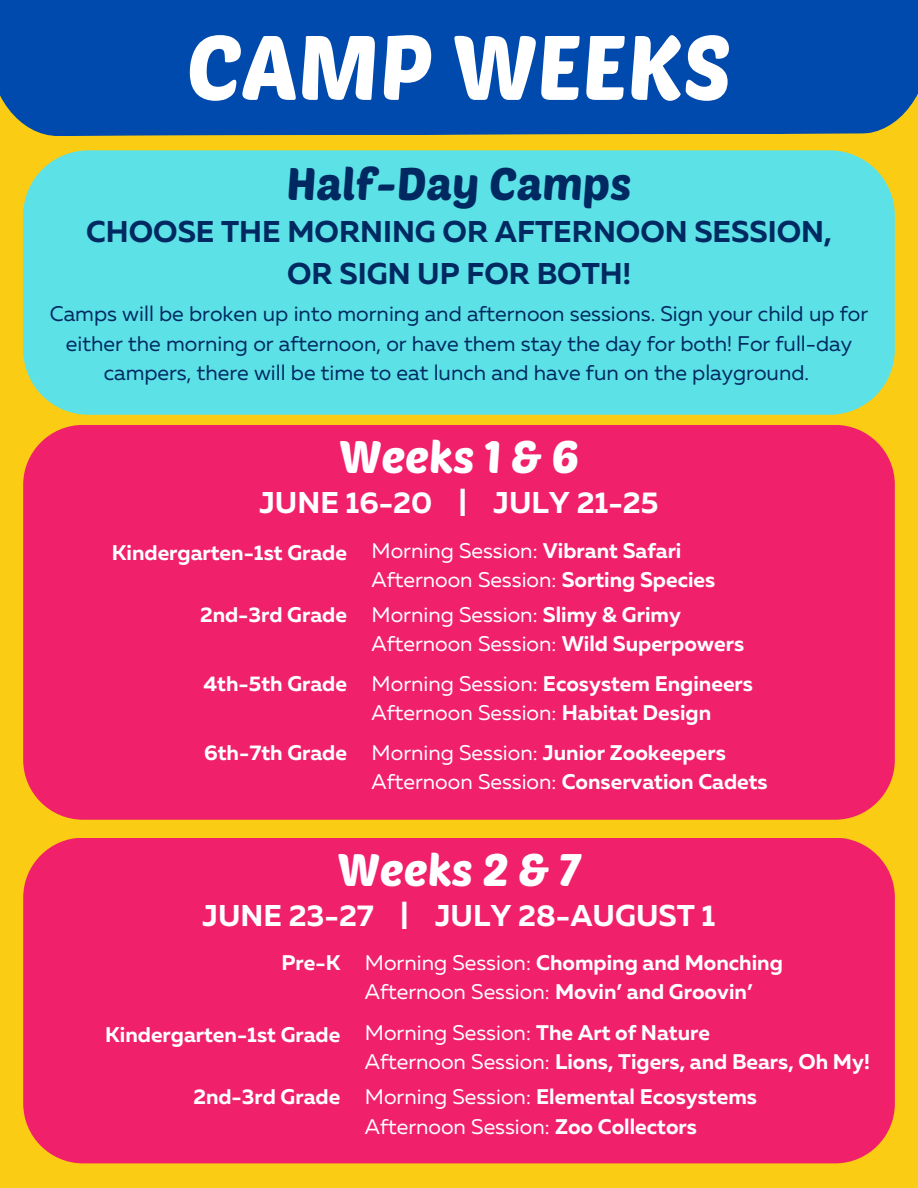
<style>
.page{position:relative;width:918px;height:1188px;background:#fbcc14}
.page>*{position:absolute;margin:0;border:0;box-sizing:border-box;transform-origin:0 0}
.t1{font:90px "Poetsen One";color:#fff}
.t2{font:45px "Poetsen One";color:#fff}
.t3{font:45px "Poetsen One";color:#002961}
.t4{font:700 30px/41.7px "Muller";color:#002961;text-align:center}
.t5{font:700 30px "Muller";color:#fff}
.t6{font:700 21.15px "Muller";color:#fff}
.t7{font:21.15px "Muller";color:#fff}
.t8{font:21.15px/29.2px "Muller";color:#002961;text-align:center}
.s1{font-weight:700}
.s2{font-weight:400}
</style>
<div class="page">
<div style="left:0;top:0;width:918px;height:136px;background:#004aad"></div>
<div style="left:23px;top:425px;width:872px;height:395px;background:#f0206a;border-radius:60px"></div>
<div style="left:23px;top:838px;width:872px;height:325px;background:#f0206a;border-radius:60px"></div>
<div style="left:23px;top:150px;width:872px;height:265px;background:#5ce1e6"></div>
<p class="t1" style="left:186px;top:10px;width:547px">CAMP WEEKS</p>
<h4 class="t3" style="left:287px;top:155px;width:347px">Half-Day Camps</h4>
<p class="t4" style="left:86px;top:213px;width:747px">CHOOSE THE MORNING OR AFTERNOON SESSION,<br>OR SIGN UP FOR BOTH!</p>
<p class="t8" style="left:50px;top:301px;width:820px">Camps will be broken up into morning and afternoon sessions. Sign your child up for either the morning or afternoon, or have them stay the day for both! For full-day campers, there will be time to eat lunch and have fun on the playground.</p>
<h2 class="t2" style="left:339px;top:428px;width:242px">Weeks 1 &amp; 6</h2>
<h1 class="t5" style="left:259px;top:490px;width:401px">JUNE 16-20 | JULY 21-25</h1>
<h3 class="t6" style="left:112px;top:543px;width:237px">Kindergarten-1st Grade</h3>
<p class="t7" style="left:372px;top:541px;width:311px">Morning Session: <span class="s1">Vibrant Safari</span></p>
<h2 class="t7" style="left:372px;top:571px;width:345px">Afternoon Session: <span class="s1">Sorting Species</span></h2>
<h3 class="t6" style="left:200px;top:606px;width:148px">2nd-3rd Grade</h3>
<h4 class="t7" style="left:372px;top:606px;width:311px">Morning Session: <span class="s1">Slimy &amp; Grimy</span></h4>
<p class="t7" style="left:372px;top:635px;width:374px">Afternoon Session: <span class="s1">Wild Superpowers</span></p>
<p class="t6" style="left:203px;top:675px;width:145px">4th-5th Grade</p>
<h4 class="t6" style="left:372px;top:675px;width:383px"><span class="s2">Morning Session:</span> Ecosystem Engineers</h4>
<p class="t7" style="left:372px;top:704px;width:341px">Afternoon Session: <span class="s1">Habitat Design</span></p>
<p class="t6" style="left:204px;top:743px;width:144px">6th-7th Grade</p>
<h4 class="t6" style="left:372px;top:743px;width:356px"><span class="s2">Morning Session:</span> Junior Zookeepers</h4>
<p class="t6" style="left:372px;top:773px;width:398px"><span class="s2">Afternoon Session:</span> Conservation Cadets</p>
<p class="t2" style="left:337px;top:841px;width:245px">Weeks 2 &amp; 7</p>
<h4 class="t5" style="left:203px;top:903px;width:514px">JUNE 23-27 | JULY 28-AUGUST 1</h4>
<h4 class="t6" style="left:281px;top:954px;width:60px">Pre-K</h4>
<p class="t6" style="left:365px;top:954px;width:420px"><span class="s2">Morning Session:</span> Chomping and Monching</p>
<p class="t7" style="left:365px;top:983px;width:389px">Afternoon Session: <span class="s1">Movin’ and Groovin’</span></p>
<p class="t6" style="left:105px;top:1026px;width:237px">Kindergarten-1st Grade</p>
<h2 class="t7" style="left:365px;top:1024px;width:347px">Morning Session: <span class="s1">The Art of Nature</span></h2>
<h3 class="t6" style="left:365px;top:1053px;width:506px"><span class="s2">Afternoon Session:</span> Lions, Tigers, and Bears, Oh My!</h3>
<h4 class="t6" style="left:193px;top:1088px;width:148px">2nd-3rd Grade</h4>
<p class="t6" style="left:365px;top:1088px;width:394px"><span class="s2">Morning Session:</span> Elemental Ecosystems</p>
<p class="t7" style="left:365px;top:1118px;width:334px">Afternoon Session: <span class="s1">Zoo Collectors</span></p>
</div>
